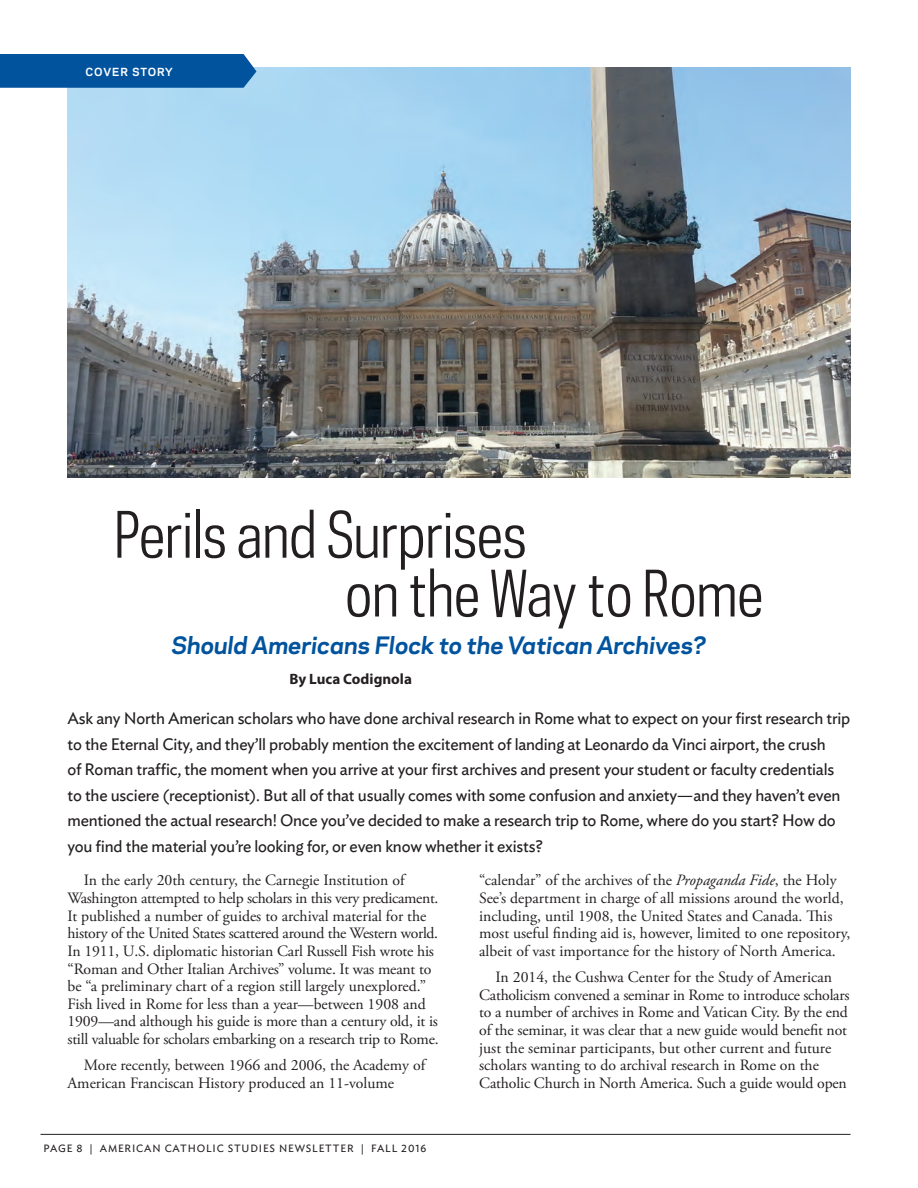
<style>
.page{position:relative;width:918px;height:1188px;background:#fff}
.page>*{position:absolute;margin:0;border:0;box-sizing:border-box;transform-origin:0 0}
.t1{font:60px/58.8px "Galaxie Polaris Condensed";letter-spacing:-.01em;color:#231f20}
.t2{font:italic 700 22.5px "Galaxie Polaris";letter-spacing:-.01em;color:#01539e}
.t3{font:16.5px/25.5px "Ideal Sans";letter-spacing:-.01em;color:#231f20}
.t4{font:15.75px/17.5px "Adobe Garamond Pro";color:#231f20}
.t5{font:700 15px "Myriad Pro";color:#231f20}
.t6{font:10.5px "Ideal Sans";letter-spacing:.08em;color:#231f20}
.t7{font:700 10.5px "Galaxie Polaris";letter-spacing:.08em;color:#fff}
.s1{font-style:italic}
</style>
<div class="page">
<img style="left:68px;top:68px;width:782px;height:410px">
<div style="left:0;top:54px;width:256px;height:34px;background:#01539e"></div>
<hr style="left:40px;top:1134px;width:811px;height:1px;background:#231f20">
<p class="t7" style="left:86px;top:64px;width:89px">COVER STORY</p>
<p class="t1" style="left:345px;top:504px;width:420px;text-indent:-231px">Perils and Surprises<br>on the Way to Rome</p>
<p class="t2" style="left:171px;top:628px;width:537px">Should Americans Flock to the Vatican Archives?</p>
<p class="t5" style="left:289px;top:669px;width:124px">By Luca Codignola</p>
<p class="t3" style="left:68px;top:704px;width:784px">Ask any North American scholars who have done archival research in Rome what to expect on your first research trip to the Eternal City, and they’ll probably mention the excitement of landing at Leonardo da Vinci airport, the crush<br>of Roman traffic, the moment when you arrive at your first archives and present your student or faculty credentials to the usciere (receptionist). But all of that usually comes with some confusion and anxiety—and they haven’t even mentioned the actual research! Once you’ve decided to make a research trip to Rome, where do you start? How do you find the material you’re looking for, or even know whether it exists?</p>
<p class="t4" style="left:67px;top:872px;width:373px;text-indent:16px">In the early 20th century, the Carnegie Institution of Washington attempted to help scholars in this very predicament.<br>It published a number of guides to archival material for the history of the United States scattered around the Western world.<br>In 1911, U.S. diplomatic historian Carl Russell Fish wrote his “Roman and Other Italian Archives” volume. It was meant to be “a preliminary chart of a region still largely unexplored.” Fish lived in Rome for less than a year—between 1908 and 1909—and although his guide is more than a century old, it is still valuable for scholars embarking on a research trip to Rome.</p>
<p class="t4" style="left:67px;top:1057px;width:359px;text-indent:16px">More recently, between 1966 and 2006, the Academy of<br>American Franciscan History produced an 11-volume</p>
<p class="t6" style="left:44px;top:1141px;width:384px">PAGE 8 | AMERICAN CATHOLIC STUDIES NEWSLETTER | FALL 2016</p>
<p class="t4" style="left:479px;top:872px;width:373px">“calendar” of the archives of the <span class="s1">Propaganda Fide</span>, the Holy See’s department in charge of all missions around the world, including, until 1908, the United States and Canada. This most useful finding aid is, however, limited to one repository, albeit of vast importance for the history of North America.</p>
<p class="t4" style="left:479px;top:969px;width:372px;text-indent:16px">In 2014, the Cushwa Center for the Study of American Catholicism convened a seminar in Rome to introduce scholars to a number of archives in Rome and Vatican City. By the end of the seminar, it was clear that a new guide would benefit not just the seminar participants, but other current and future scholars wanting to do archival research in Rome on the Catholic Church in North America. Such a guide would open</p>
</div>
